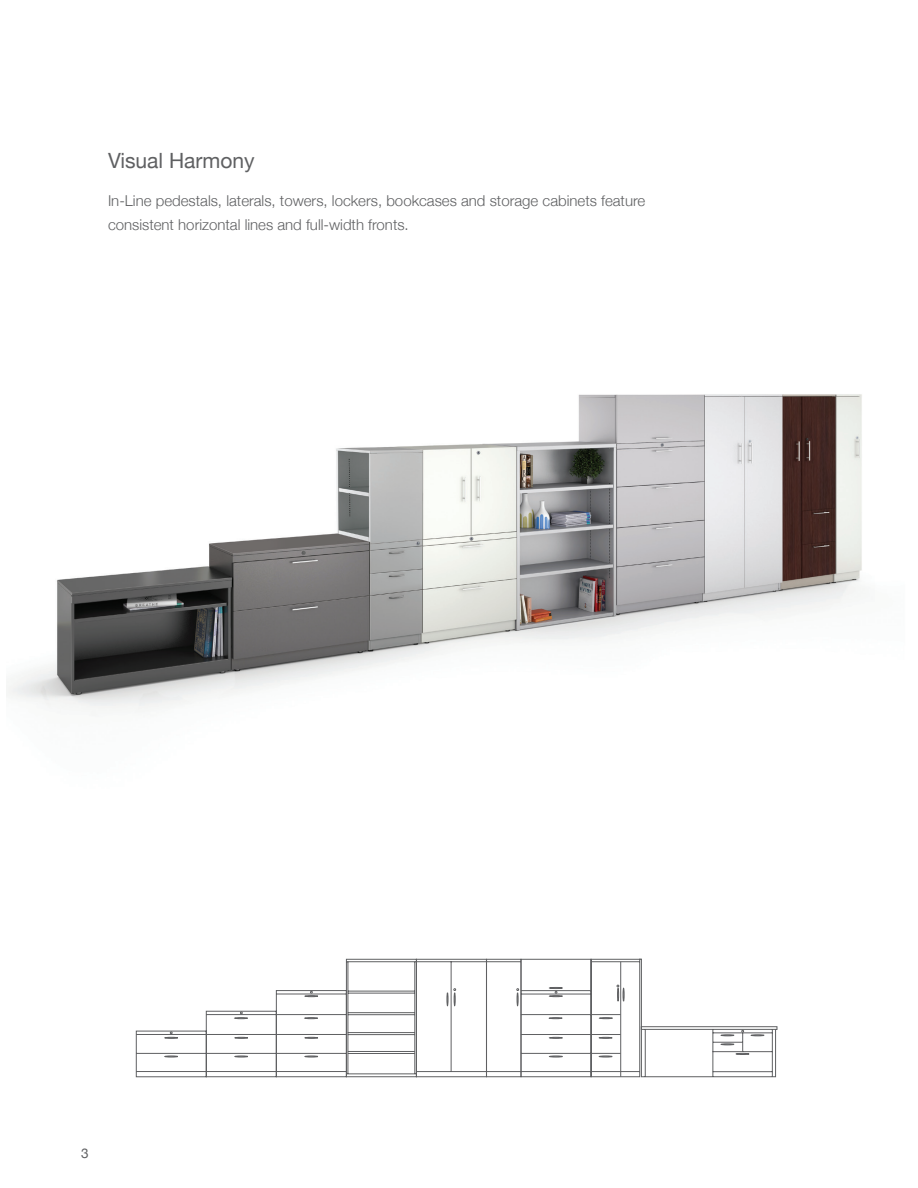
<style>
.page{position:relative;width:918px;height:1188px;background:#fff}
.page>*{position:absolute;margin:0;border:0;box-sizing:border-box;transform-origin:0 0}
.t1{font:21px "Helvetica Neue";color:#5f6062}
.t2{font:300 15px/24px "Helvetica Neue";color:#5f6062}
.t3{font:13.5px "Helvetica Neue";color:#5f6062}
</style>
<div class="page">
<img style="left:8px;top:394px;width:854px;height:318px">
<svg style="left:136px;top:959px;width:641px;height:118px"></svg>
<svg style="left:721px;top:1035px;width:13px;height:1px"></svg>
<svg style="left:721px;top:1044px;width:13px;height:1px"></svg>
<svg style="left:751px;top:1035px;width:13px;height:1px"></svg>
<svg style="left:736px;top:1053px;width:13px;height:2px"></svg>
<svg style="left:621px;top:985px;width:3px;height:16px"></svg>
<svg style="left:165px;top:1032px;width:5px;height:7px"></svg>
<svg style="left:170px;top:959px;width:451px;height:118px"></svg>
<svg style="left:517px;top:988px;width:2px;height:18px"></svg>
<p class="t1" style="left:108px;top:148px;width:148px">Visual Harmony</p>
<p class="t2" style="left:108px;top:188px;width:539px">In-Line pedestals, laterals, towers, lockers, bookcases and storage cabinets feature consistent horizontal lines and full-width fronts.</p>
<p class="t3" style="left:81px;top:1145px;width:9px">3</p>
</div>
